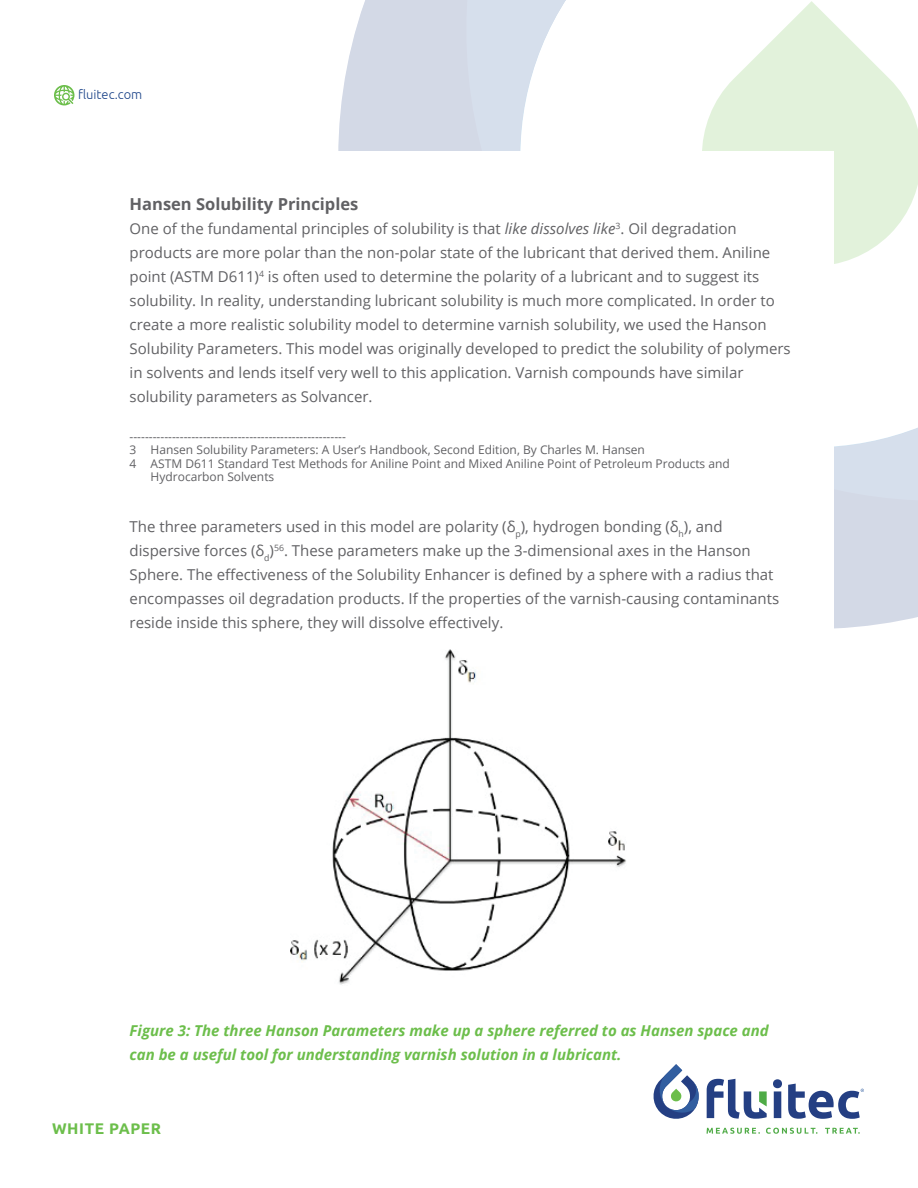
<style>
.page{position:relative;width:918px;height:1188px;background:#fff}
.page>*{position:absolute;margin:0;border:0;box-sizing:border-box;transform-origin:0 0}
.t1{font:700 16.5px "Open Sans";color:#616164}
.t2{font:700 15.45px "Ubuntu";letter-spacing:.04em;color:#6cbe4b}
.t3{font:15px/24px "Open Sans";color:#616164}
.t4{font:italic 700 15px/24px "Open Sans";color:#6cbe4b}
.t5{font:300 12.9px "Ubuntu";color:#1c4489}
.t6{font:12px "Open Sans";color:#616164}
.s1{font-style:italic}
</style>
<div class="page">
<svg style="left:338px;top:0;width:580px;height:629px;background:#d7dce8"></svg>
<svg style="left:420px;top:0;width:498px;height:544px"></svg>
<svg style="left:54px;top:85px;width:20px;height:20px"></svg>
<svg style="left:773px;top:1079px;width:9px;height:39px"></svg>
<svg style="left:707px;top:1079px;width:60px;height:40px"></svg>
<svg style="left:654px;top:1064px;width:45px;height:55px"></svg>
<svg style="left:707px;top:1128px;width:53px;height:6px"></svg>
<svg style="left:766px;top:1128px;width:52px;height:6px"></svg>
<svg style="left:825px;top:1128px;width:35px;height:6px"></svg>
<svg style="left:788px;top:1084px;width:76px;height:35px"></svg>
<div style="left:54px;top:151px;width:780px;height:910px;background:#fff"></div>
<img style="left:290px;top:650px;width:336px;height:335px">
<p class="t5" style="left:78px;top:87px;width:66px">fluitec.com</p>
<p class="t1" style="left:130px;top:193px;width:230px">Hansen Solubility Principles</p>
<p class="t3" style="left:130px;top:216px;width:663px">One of the fundamental principles of solubility is that <span class="s1">like dissolves like</span><sup>3</sup>. Oil degradation products are more polar than the non-polar state of the lubricant that derived them. Aniline point (ASTM D611)<sup>4</sup> is often used to determine the polarity of a lubricant and to suggest its solubility. In reality, understanding lubricant solubility is much more complicated. In order to create a more realistic solubility model to determine varnish solubility, we used the Hanson Solubility Parameters. This model was originally developed to predict the solubility of polymers in solvents and lends itself very well to this application. Varnish compounds have similar solubility parameters as Solvancer.</p>
<p class="t6" style="left:130px;top:428px;width:218px">--------------------------------------------------------</p>
<p class="t6" style="left:130px;top:442px;width:517px">3 Hansen Solubility Parameters: A User’s Handbook, Second Edition, By Charles M. Hansen</p>
<p class="t6" style="left:130px;top:455px;width:602px">4 ASTM D611 Standard Test Methods for Aniline Point and Mixed Aniline Point of Petroleum Products and</p>
<p class="t6" style="left:151px;top:469px;width:125px">Hydrocarbon Solvents</p>
<p class="t3" style="left:130px;top:514px;width:651px">The three parameters used in this model are polarity (δ<sub>p</sub>), hydrogen bonding (δ<sub>h</sub>), and dispersive forces (δ<sub>d</sub>)<sup>56</sup>. These parameters make up the 3-dimensional axes in the Hanson Sphere. The effectiveness of the Solubility Enhancer is defined by a sphere with a radius that encompasses oil degradation products. If the properties of the varnish-causing contaminants reside inside this sphere, they will dissolve effectively.</p>
<p class="t4" style="left:130px;top:1018px;width:641px">Figure 3: The three Hanson Parameters make up a sphere referred to as Hansen space and can be a useful tool for understanding varnish solution in a lubricant.</p>
<p class="t2" style="left:52px;top:1119px;width:111px">WHITE PAPER</p>
</div>
